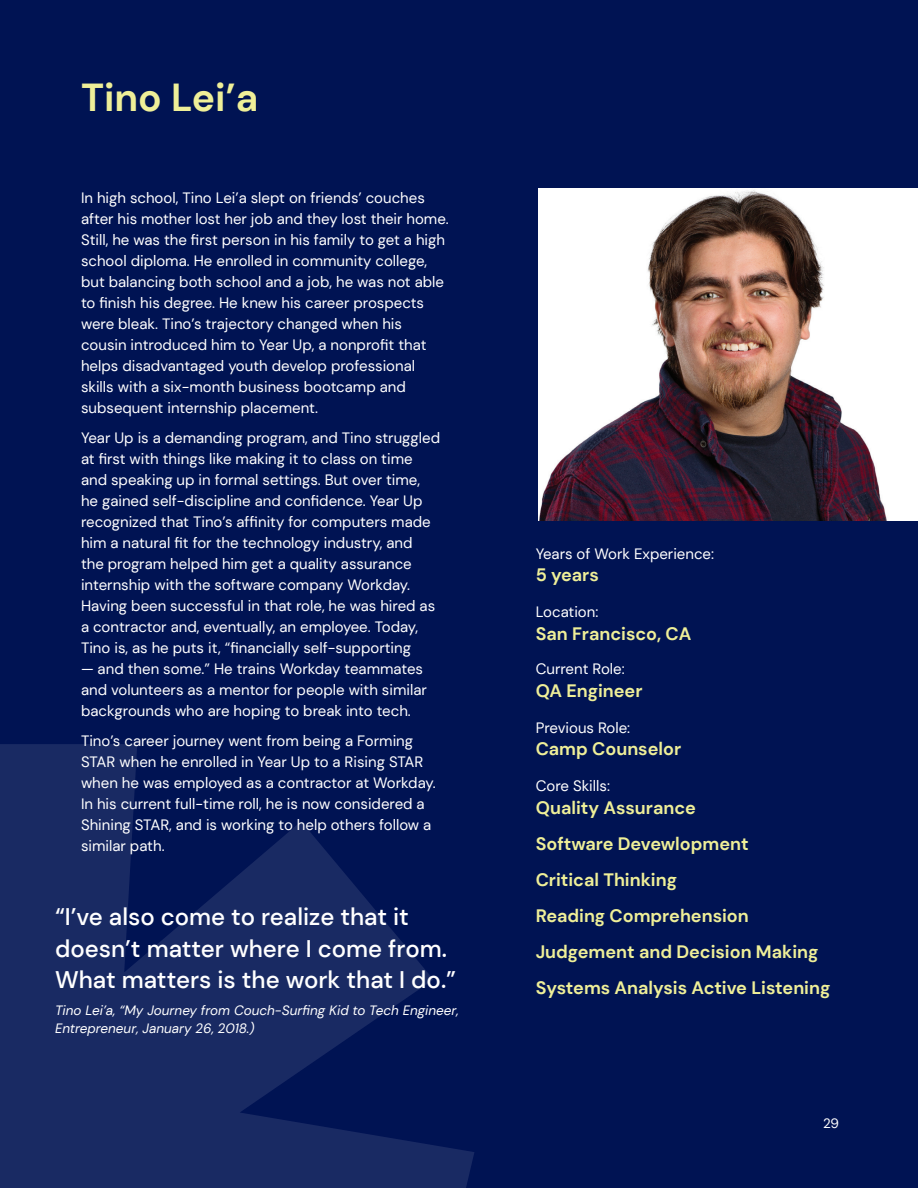
<style>
.page{position:relative;width:918px;height:1188px;background:#001353}
.page>*{position:absolute;margin:0;border:0;box-sizing:border-box;transform-origin:0 0}
.t1{font:700 39px "DM Sans";color:#efef98}
.t2{font:500 24px/31.5px "DM Sans";color:#fff}
.Body{font:700 18px "DM Sans";color:#efef98}
.Body-2{font:15px/21px "DM Sans";color:#fff}
.t3{font:italic 13.5px/18px "DM Sans";color:#fff}
.t4{font:13.5px "DM Sans";color:#fff}
</style>
<div class="page">
<svg style="left:0;top:744px;width:474px;height:444px;fill:#192a63"></svg>
<img style="left:539px;top:188px;width:379px;height:332px">
<h2 class="t1" style="left:81px;top:73px;width:179px">Tino Lei’a</h2>
<p class="Body-2" style="left:81px;top:187px;width:369px">In high school, Tino Lei’a slept on friends’ couches after his mother lost her job and they lost their home.<br>Still, he was the first person in his family to get a high school diploma. He enrolled in community college, but balancing both school and a job, he was not able to finish his degree. He knew his career prospects were bleak. Tino’s trajectory changed when his cousin introduced him to Year Up, a nonprofit that helps disadvantaged youth develop professional skills with a six-month business bootcamp and subsequent internship placement.</p>
<p class="Body-2" style="left:81px;top:427px;width:361px">Year Up is a demanding program, and Tino struggled at first with things like making it to class on time and speaking up in formal settings. But over time, he gained self-discipline and confidence. Year Up recognized that Tino’s affinity for computers made him a natural fit for the technology industry, and<br>the program helped him get a quality assurance internship with the software company Workday.<br>Having been successful in that role, he was hired as a contractor and, eventually, an employee. Today, Tino is, as he puts it, “financially self-supporting</p>
<p class="Body-2" style="left:81px;top:658px;width:347px">— and then some.” He trains Workday teammates and volunteers as a mentor for people with similar backgrounds who are hoping to break into tech.</p>
<p class="Body-2" style="left:81px;top:730px;width:356px">Tino’s career journey went from being a Forming STAR when he enrolled in Year Up to a Rising STAR when he was employed as a contractor at Workday.<br>In his current full-time roll, he is now considered a Shining STAR, and is working to help others follow a similar path.</p>
<p class="t2" style="left:55px;top:901px;width:403px">“I’ve also come to realize that it doesn’t matter where I come from.<br>What matters is the work that I do.”</p>
<p class="t3" style="left:55px;top:1001px;width:405px">Tino Lei’a, “My Journey from Couch-Surfing Kid to Tech Engineer,<br>Entrepreneur, January 26, 2018.)</p>
<p class="Body-2" style="left:536px;top:543px;width:180px">Years of Work Experience:</p>
<p class="Body" style="left:536px;top:564px;width:65px">5 years</p>
<p class="Body-2" style="left:536px;top:602px;width:64px">Location:</p>
<p class="Body" style="left:536px;top:622px;width:157px">San Francisco, CA</p>
<p class="Body-2" style="left:536px;top:659px;width:91px">Current Role:</p>
<p class="Body" style="left:536px;top:679px;width:108px">QA Engineer</p>
<p class="Body-2" style="left:536px;top:717px;width:96px">Previous Role:</p>
<p class="Body" style="left:536px;top:738px;width:147px">Camp Counselor</p>
<p class="Body-2" style="left:536px;top:776px;width:76px">Core Skills:</p>
<p class="Body" style="left:536px;top:796px;width:162px">Quality Assurance</p>
<p class="Body" style="left:536px;top:832px;width:215px">Software Devewlopment</p>
<p class="Body" style="left:536px;top:868px;width:143px">Critical Thinking</p>
<p class="Body" style="left:536px;top:904px;width:215px">Reading Comprehension</p>
<p class="Body" style="left:536px;top:940px;width:284px">Judgement and Decision Making</p>
<p class="Body" style="left:536px;top:976px;width:296px">Systems Analysis Active Listening</p>
<p class="t4" style="left:823px;top:1115px;width:18px">29</p>
</div>
